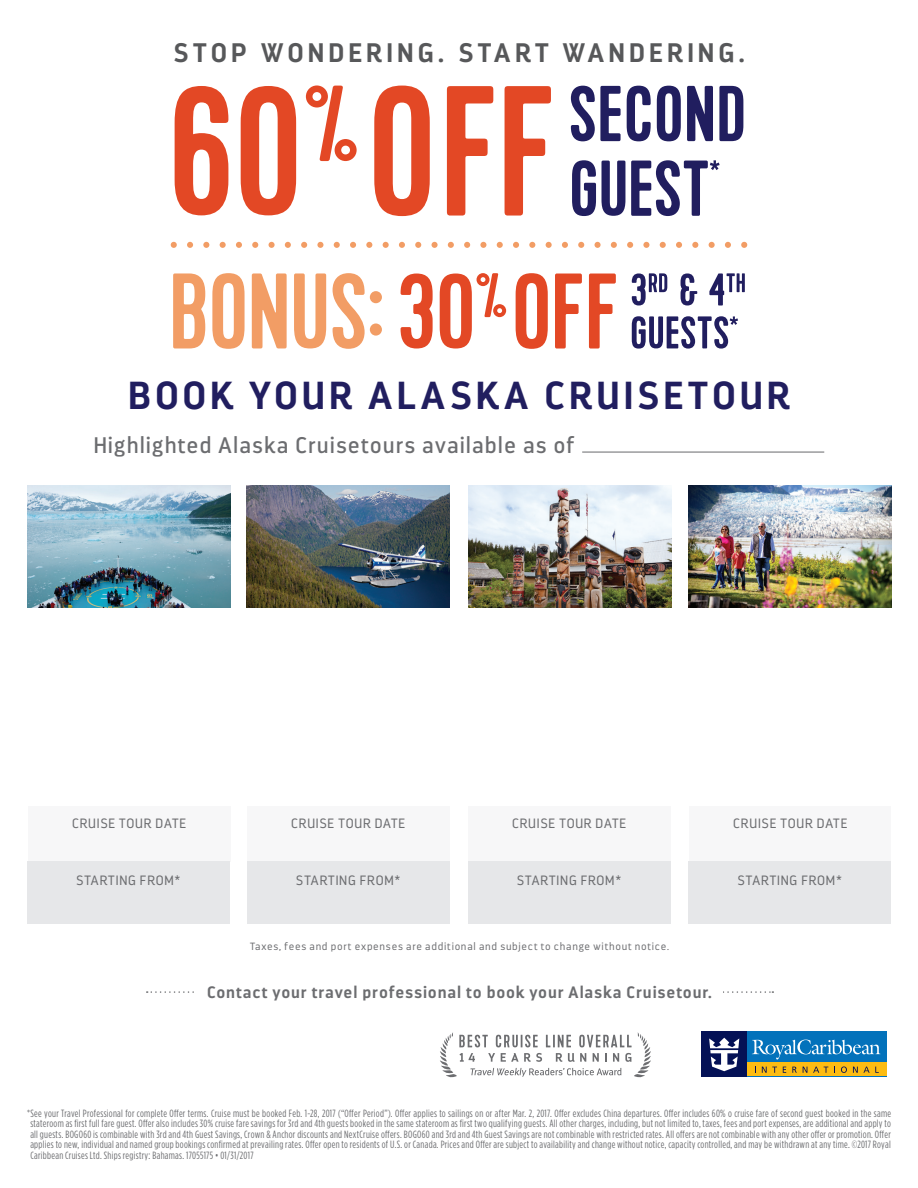
<style>
.page{position:relative;width:918px;height:1188px;background:#fff}
.page>*{position:absolute;margin:0;border:0;box-sizing:border-box;transform-origin:0 0}
.t1{font:700 39px "Darwin";letter-spacing:.1em;color:#211e5f}
.t2{font:700 26.7px "Darwin";letter-spacing:.15em;color:#57585a}
.t3{font:22.5px "Darwin";letter-spacing:.045em;color:#6c6d70}
.t4{font:700 16.5px "Darwin";letter-spacing:.05em;color:#6c6d70}
.t5{font:300 13.5px "Darwin";letter-spacing:.06em;color:#6c6d70}
.t6{font:10.5px/10.5px "Gotham Condensed";letter-spacing:.025em;color:#6c6d70;text-align:justify}
.t7{font:300 10.5px "Darwin";letter-spacing:.07em;color:#6c6d70}
</style>
<div class="page">
<hr style="left:582px;top:452px;width:242px;height:1px;background:#6c6d70">
<img style="left:28px;top:486px;width:203px;height:121px">
<img style="left:247px;top:486px;width:203px;height:121px">
<img style="left:468px;top:486px;width:203px;height:121px">
<img style="left:689px;top:486px;width:203px;height:121px">
<div style="left:28px;top:806px;width:202px;height:55px;background:#f7f7f8"></div>
<div style="left:247px;top:806px;width:202px;height:55px;background:#f7f7f8"></div>
<div style="left:468px;top:806px;width:202px;height:55px;background:#f7f7f8"></div>
<div style="left:690px;top:806px;width:201px;height:55px;background:#f7f7f8"></div>
<div style="left:27px;top:861px;width:203px;height:63px;background:#e6e7e9"></div>
<div style="left:247px;top:861px;width:202px;height:63px;background:#e6e7e9"></div>
<div style="left:468px;top:861px;width:202px;height:63px;background:#e6e7e9"></div>
<div style="left:689px;top:861px;width:202px;height:63px;background:#e6e7e9"></div>
<svg style="left:173px;top:273px;width:209px;height:76px"></svg>
<svg style="left:401px;top:273px;width:215px;height:76px"></svg>
<svg style="left:171px;top:242px;width:576px;height:6px"></svg>
<svg style="left:175px;top:85px;width:376px;height:131px"></svg>
<svg style="left:632px;top:273px;width:113px;height:76px"></svg>
<svg style="left:571px;top:86px;width:172px;height:130px"></svg>
<div style="left:702px;top:1031px;width:184px;height:45px;background:#0372bb"></div>
<div style="left:702px;top:1031px;width:45px;height:45px;background:#041156"></div>
<div style="left:747px;top:1063px;width:139px;height:13px;background:#fdbc12"></div>
<svg style="left:762px;top:1067px;width:15px;height:6px"></svg>
<svg style="left:783px;top:1067px;width:3px;height:6px"></svg>
<svg style="left:792px;top:1067px;width:5px;height:6px"></svg>
<svg style="left:803px;top:1067px;width:4px;height:6px"></svg>
<svg style="left:813px;top:1067px;width:15px;height:6px"></svg>
<svg style="left:841px;top:1066px;width:6px;height:7px"></svg>
<svg style="left:853px;top:1067px;width:26px;height:6px"></svg>
<svg style="left:709px;top:1038px;width:30px;height:33px"></svg>
<svg style="left:752px;top:1040px;width:128px;height:20px"></svg>
<svg style="left:440px;top:1032px;width:211px;height:45px"></svg>
<svg style="left:147px;top:991px;width:626px;height:2px"></svg>
<div style="left:196px;top:985px;width:527px;height:14px;background:#fff"></div>
<h2 class="t2" style="left:173px;top:36px;width:573px">STOP WONDERING. START WANDERING.</h2>
<h1 class="t1" style="left:128px;top:371px;width:663px">BOOK YOUR ALASKA CRUISETOUR</h1>
<h3 class="t3" style="left:94px;top:431px;width:482px">Highlighted Alaska Cruisetours available as of</h3>
<p class="t5" style="left:72px;top:815px;width:116px">CRUISE TOUR DATE</p>
<p class="t5" style="left:291px;top:815px;width:116px">CRUISE TOUR DATE</p>
<p class="t5" style="left:512px;top:815px;width:116px">CRUISE TOUR DATE</p>
<p class="t5" style="left:733px;top:815px;width:116px">CRUISE TOUR DATE</p>
<p class="t5" style="left:76px;top:872px;width:106px">STARTING FROM*</p>
<p class="t5" style="left:296px;top:872px;width:106px">STARTING FROM*</p>
<p class="t5" style="left:517px;top:872px;width:106px">STARTING FROM*</p>
<p class="t5" style="left:738px;top:872px;width:106px">STARTING FROM*</p>
<p class="t7" style="left:250px;top:941px;width:421px">Taxes, fees and port expenses are additional and subject to change without notice.</p>
<h3 class="t4" style="left:207px;top:982px;width:506px">Contact your travel professional to book your Alaska Cruisetour.</h3>
<p class="t6" style="left:30px;top:1108px;width:862px;text-indent:-3px">*See your Travel Professional for complete Offer terms. Cruise must be booked Feb. 1-28, 2017 (“Offer Period”). Offer applies to sailings on or after Mar. 2, 2017. Offer excludes China departures. Offer includes 60% o cruise fare of second guest booked in the same stateroom as first full fare guest. Offer also includes 30% cruise fare savings for 3rd and 4th guests booked in the same stateroom as first two qualifying guests. All other charges, including, but not limited to, taxes, fees and port expenses, are additional and apply to all guests. BOGO60 is combinable with 3rd and 4th Guest Savings, Crown &amp; Anchor discounts and NextCruise offers. BOGO60 and 3rd and 4th Guest Savings are not combinable with restricted rates. All offers are not combinable with any other offer or promotion. Offer applies to new, individual and named group bookings confirmed at prevailing rates. Offer open to residents of U.S. or Canada. Prices and Offer are subject to availability and change without notice, capacity controlled, and may be withdrawn at any time. ©2017 Royal Caribbean Cruises Ltd. Ships registry: Bahamas. 17055175 • 01/31/2017</p>
</div>
